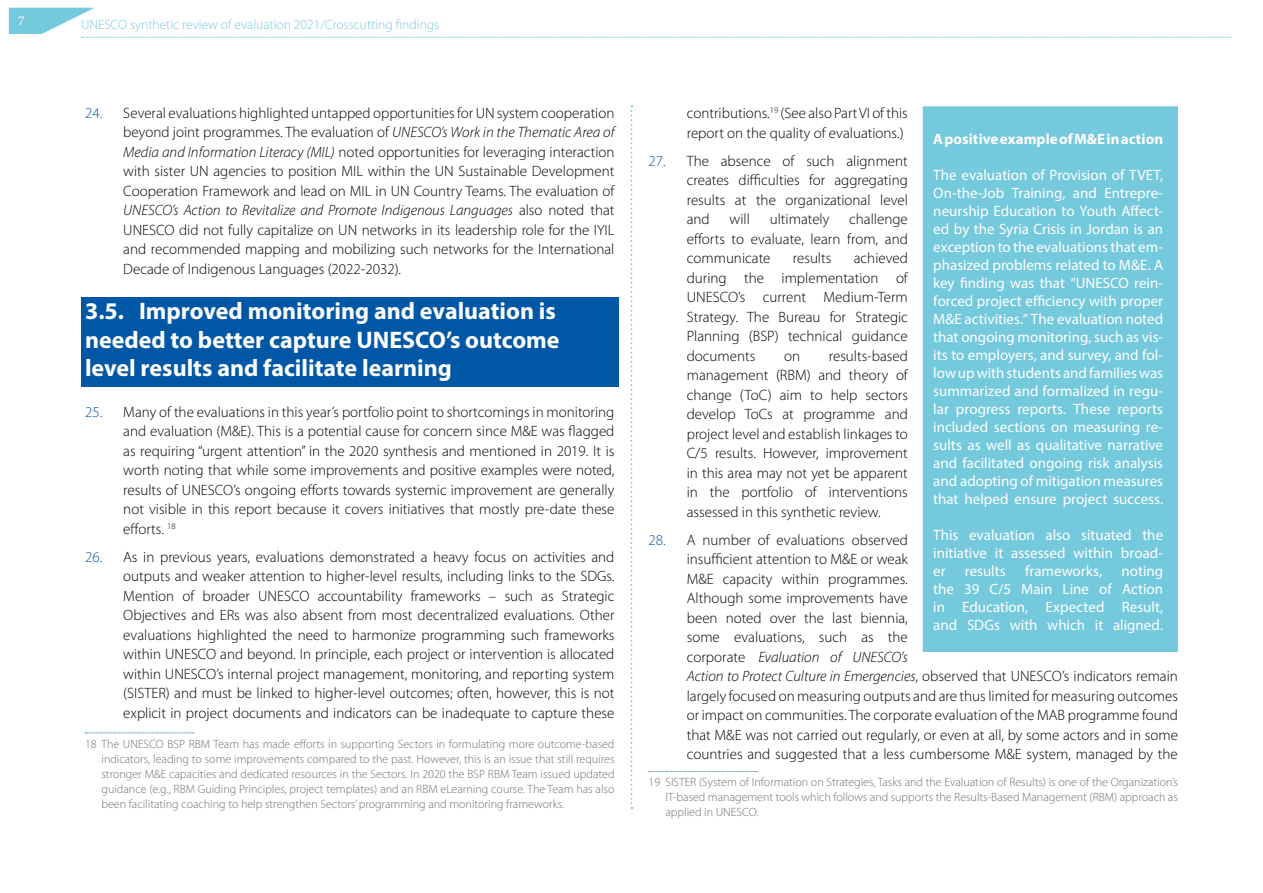
<style>
.page{position:relative;width:1263px;height:893px;background:#fff}
.page>*{position:absolute;margin:0;border:0;box-sizing:border-box;transform-origin:0 0}
.t1{font:700 24px/28.5px "Myriad Pro";color:#fff}
.t2{font:300 15px/19.5px "Myriad Pro";color:#000;text-align:justify}
.t3{font:15px/18px "Myriad Pro";color:#fff;text-align:justify}
.t4{font:700 15px "Myriad Pro";letter-spacing:.005em;color:#fff}
.t5{font:300 13.5px "Myriad Pro";color:#75c9dc}
.t6{font:13.5px "Minion Pro";color:#fff}
.t7{font:300 12px/15px "Myriad Pro";color:#706f6f;text-align:justify}
.s1{color:#0057a5}
.s2{font-style:italic}
</style>
<div class="page">
<svg style="left:631px;top:106px;width:1px;height:703px"></svg>
<svg style="left:9px;top:8px;width:1222px;height:30px"></svg>
<div style="left:81px;top:297px;width:538px;height:89px;background:#0057a5"></div>
<svg style="left:85px;top:733px;width:109px;height:1px"></svg>
<svg style="left:649px;top:771px;width:108px;height:1px"></svg>
<div style="left:928px;top:112px;width:245px;height:535px;background:#75c9dc"></div>
<div style="left:923px;top:106px;width:255px;height:546px;border:10px solid #75c9dc"></div>
<p class="t6" style="left:18px;top:12px;width:8px">7</p>
<p class="t5" style="left:81px;top:16px;width:360px">UNESCO synthetic review of evaluation 2021/Crosscutting findings</p>
<p class="t2" style="left:123px;top:103px;width:493px;text-indent:-38px"><span class="s1">24.</span> Several evaluations highlighted untapped opportunities for UN system cooperation beyond joint programmes. The evaluation of <span class="s2">UNESCO’s Work in the Thematic Area of Media and Information Literacy (MIL)</span> noted opportunities for leveraging interaction with sister UN agencies to position MIL within the UN Sustainable Development Cooperation Framework and lead on MIL in UN Country Teams. The evaluation of <span class="s2">UNESCO’s Action to Revitalize and Promote Indigenous Languages</span> also noted that UNESCO did not fully capitalize on UN networks in its leadership role for the IYIL and recommended mapping and mobilizing such networks for the International Decade of Indigenous Languages (2022-2032).</p>
<h1 class="t1" style="left:85px;top:296px;width:476px">3.5. Improved monitoring and evaluation is needed to better capture UNESCO’s outcome level results and facilitate learning</h1>
<p class="t2" style="left:123px;top:402px;width:493px;text-indent:-38px"><span class="s1">25.</span> Many of the evaluations in this year’s portfolio point to shortcomings in monitoring and evaluation (M&amp;E). This is a potential cause for concern since M&amp;E was flagged as requiring “urgent attention” in the 2020 synthesis and mentioned in 2019. It is worth noting that while some improvements and positive examples were noted, results of UNESCO’s ongoing efforts towards systemic improvement are generally not visible in this report because it covers initiatives that mostly pre-date these efforts. <sup>18</sup></p>
<p class="t2" style="left:123px;top:547px;width:493px;text-indent:-38px"><span class="s1">26.</span> As in previous years, evaluations demonstrated a heavy focus on activities and outputs and weaker attention to higher-level results, including links to the SDGs.<br>Mention of broader UNESCO accountability frameworks – such as Strategic Objectives and ERs was also absent from most decentralized evaluations. Other evaluations highlighted the need to harmonize programming such frameworks within UNESCO and beyond. In principle, each project or intervention is allocated within UNESCO’s internal project management, monitoring, and reporting system (SISTER) and must be linked to higher-level outcomes; often, however, this is not explicit in project documents and indicators can be inadequate to capture these</p>
<p class="t7" style="left:102px;top:736px;width:514px;text-indent:-16px">18 The UNESCO BSP RBM Team has made efforts in supporting Sectors in formulating more outcome-based indicators, leading to some improvements compared to the past. However, this is an issue that still requires stronger M&amp;E capacities and dedicated resources in the Sectors. In 2020 the BSP RBM Team issued updated guidance (e.g., RBM Guiding Principles, project templates) and an RBM eLearning course. The Team has also been facilitating coaching to help strengthen Sectors’ programming and monitoring frameworks.</p>
<p class="t2" style="left:687px;top:103px;width:223px">contributions.<sup>19</sup> (See also Part VI of this report on the quality of evaluations.)</p>
<p class="t2" style="left:687px;top:151px;width:223px;text-indent:-38px"><span class="s1">27.</span> The absence of such alignment creates difficulties for aggregating results at the organizational level and</p>
<p class="t4" style="left:933px;top:129px;width:231px">A positive example of M&amp;E in action</p>
<p class="t3" style="left:933px;top:166px;width:231px">The evaluation of Provision of TVET, On-the-Job Training, and Entrepre&shy;neurship Education to Youth Affect&shy;ed by the Syria Crisis in Jordan is an exception to the evaluations that em&shy;phasized problems related to M&amp;E. A key finding was that “UNESCO rein&shy;forced project efficiency with proper M&amp;E activities.” The evaluation noted that ongoing monitoring, such as vis&shy;its to employers, and survey, and fol&shy;low up with students and families was summarized and formalized in regu&shy;lar progress reports. These reports included sections on measuring re&shy;sults as well as qualitative narrative and facilitated ongoing risk analysis and adopting of mitigation measures that helped ensure project success.</p>
<p class="t3" style="left:933px;top:526px;width:231px">This evaluation also situated the initiative it assessed within broad&shy;er</p>
<p class="t2" style="left:687px;top:209px;width:223px;text-indent:162px">challenge efforts to evaluate, learn from, and communicate</p>
<p class="t2" style="left:730px;top:209px;width:22px">will</p>
<p class="t2" style="left:770px;top:209px;width:61px">ultimately</p>
<p class="t2" style="left:687px;top:248px;width:223px;text-indent:167px">achieved during the implementation of UNESCO’s current Medium-Term Strategy. The Bureau for Strategic Planning (BSP) technical guidance documents</p>
<p class="t2" style="left:793px;top:248px;width:40px">results</p>
<p class="t2" style="left:687px;top:346px;width:223px;text-indent:142px">results-based management (RBM) and theory of change (ToC) aim to help sectors develop ToCs at programme and project level and establish linkages to C/5 results. However, improvement in this area may not yet be apparent in the portfolio of interventions assessed in this synthetic review.</p>
<p class="t2" style="left:687px;top:530px;width:493px;text-align:left;text-indent:-38px"><span class="s1">28.</span> A number of evaluations observed<br>insufficient attention to M&amp;E or weak<br>M&amp;E capacity within programmes.<br>Although some improvements have<br>been noted over the last biennia,<br>some evaluations, such as the<br>corporate <span class="s2">Evaluation of UNESCO’s<br>Action to Protect Culture in Emergencies</span>, observed that UNESCO’s indicators remain largely focused on measuring outputs and are thus limited for measuring outcomes or impact on communities. The corporate evaluation of the MAB programme found that M&amp;E was not carried out regularly, or even at all, by some actors and in some countries and suggested that a less cumbersome M&amp;E system, managed by the</p>
<p class="t7" style="left:665px;top:775px;width:514px;text-indent:-17px">19 SISTER (System of Information on Strategies, Tasks and the Evaluation of Results) is one of the Organization’s IT-based management tools which follows and supports the Results-Based Management (RBM) approach as applied in UNESCO.</p>
<p class="t2" style="left:784px;top:346px;width:18px">on</p>
<p class="t3" style="left:965px;top:562px;width:43px">results</p>
<p class="t3" style="left:1025px;top:562px;width:79px">frameworks,</p>
<p class="t3" style="left:933px;top:562px;width:231px;text-indent:188px">noting the 39 C/5 Main Line of Action in Education, Expected Result, and SDGs with which it aligned.</p>
</div>
